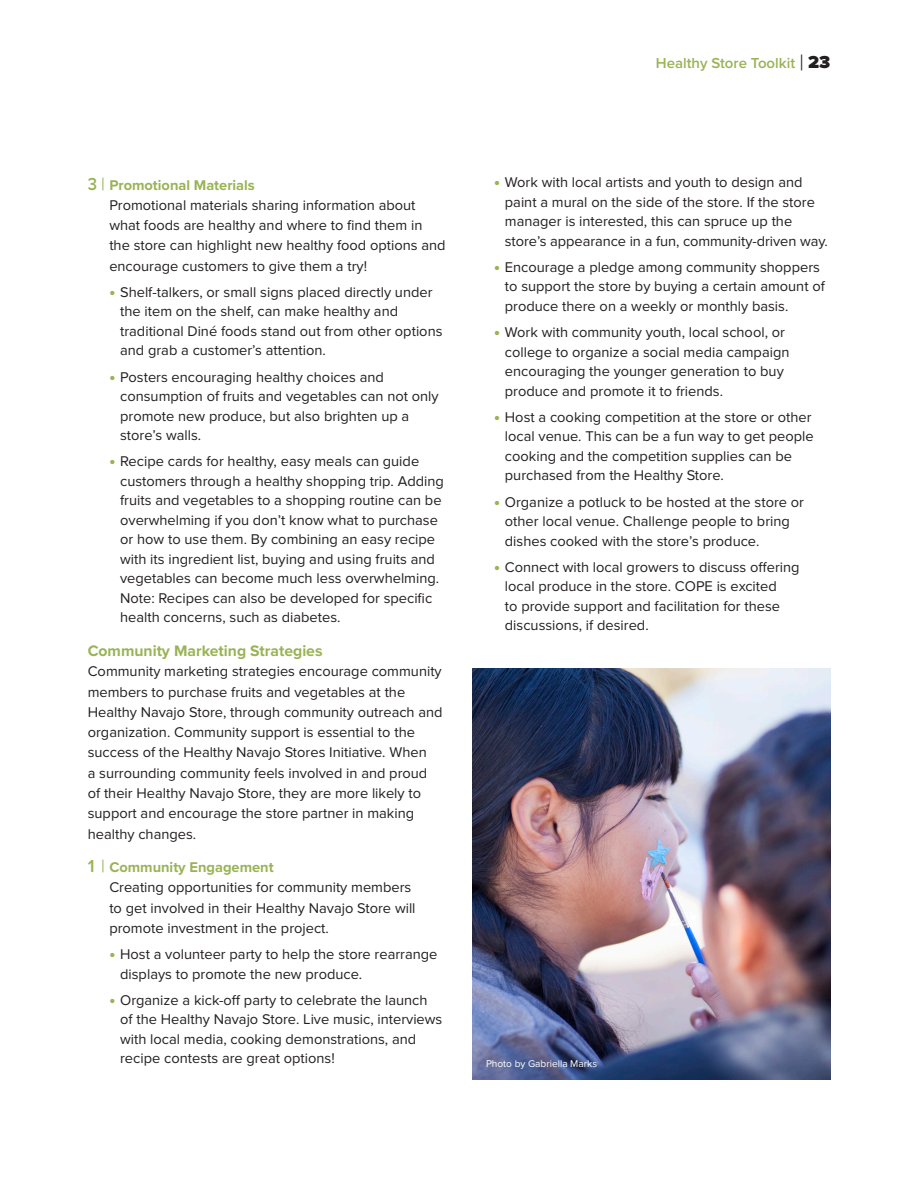
<style>
.page{position:relative;width:918px;height:1188px;background:#fff}
.page>*{position:absolute;margin:0;border:0;box-sizing:border-box;transform-origin:0 0}
.t1{font:700 15.75px "Proxima Nova";color:#99b355}
.t2{font:600 15px "Proxima Nova";color:#99b355}
.t3{font:14.7px/19.5px "Proxima Nova";color:#231f20}
.t4{font:10.2px "Proxima Nova";color:#fff}
.s1{font-weight:400;font-size:22.5px;color:#231f20}
.s2{font-weight:900;font-size:18px;color:#231f20}
.s3{font-weight:600;font-size:18px;color:#99b355}
.s4{font-size:18px;color:#99b355}
.s5{font-weight:700;color:#99b355}
.s6{font-weight:900;font-size:16.5px;color:#99b355}
</style>
<div class="page">
<img style="left:472px;top:668px;width:358px;height:412px">
<p class="t2" style="left:656px;top:54px;width:176px">Healthy Store Toolkit <span class="s1">|</span> <span class="s2">23</span></p>
<p class="t3" style="left:109px;top:175px;width:338px;line-height:20.2px;text-indent:-22px"><span class="s3">3</span> <span class="s4">|</span> <span class="s5">Promotional Materials<br></span>Promotional materials sharing information about what foods are healthy and where to find them in the store can highlight new healthy food options and encourage customers to give them a try!</p>
<p class="t3" style="left:120px;top:283px;width:324px;text-indent:-11px"><span class="s6">•</span> Shelf-talkers, or small signs placed directly under the item on the shelf, can make healthy and traditional Diné foods stand out from other options and grab a customer’s attention.</p>
<p class="t3" style="left:120px;top:368px;width:320px;text-indent:-11px"><span class="s6">•</span> Posters encouraging healthy choices and consumption of fruits and vegetables can not only promote new produce, but also brighten up a store’s walls.</p>
<p class="t3" style="left:120px;top:452px;width:325px;text-indent:-11px"><span class="s6">•</span> Recipe cards for healthy, easy meals can guide customers through a healthy shopping trip. Adding fruits and vegetables to a shopping routine can be overwhelming if you don’t know what to purchase or how to use them. By combining an easy recipe with its ingredient list, buying and using fruits and vegetables can become much less overwhelming.<br>Note: Recipes can also be developed for specific health concerns, such as diabetes.</p>
<p class="t1" style="left:88px;top:642px;width:236px">Community Marketing Strategies</p>
<p class="t3" style="left:88px;top:662px;width:356px;line-height:20.2px">Community marketing strategies encourage community members to purchase fruits and vegetables at the Healthy Navajo Store, through community outreach and organization. Community support is essential to the success of the Healthy Navajo Stores Initiative. When<br>a surrounding community feels involved in and proud of their Healthy Navajo Store, they are more likely to support and encourage the store partner in making healthy changes.</p>
<p class="t3" style="left:109px;top:858px;width:308px;line-height:20.2px;text-indent:-22px"><span class="s3">1</span> <span class="s4">|</span> <span class="s5">Community Engagement<br></span>Creating opportunities for community members to get involved in their Healthy Navajo Store will promote investment in the project.</p>
<p class="t3" style="left:120px;top:945px;width:319px;text-indent:-11px"><span class="s6">•</span> Host a volunteer party to help the store rearrange displays to promote the new produce.</p>
<p class="t3" style="left:120px;top:991px;width:324px;text-indent:-11px"><span class="s6">•</span> Organize a kick-off party to celebrate the launch of the Healthy Navajo Store. Live music, interviews with local media, cooking demonstrations, and recipe contests are great options!</p>
<p class="t3" style="left:505px;top:173px;width:325px;text-indent:-11px"><span class="s6">•</span> Work with local artists and youth to design and paint a mural on the side of the store. If the store manager is interested, this can spruce up the store’s appearance in a fun, community-driven way.</p>
<p class="t3" style="left:505px;top:258px;width:322px;text-indent:-11px"><span class="s6">•</span> Encourage a pledge among community shoppers to support the store by buying a certain amount of produce there on a weekly or monthly basis.</p>
<p class="t3" style="left:505px;top:323px;width:286px;text-indent:-11px"><span class="s6">•</span> Work with community youth, local school, or college to organize a social media campaign encouraging the younger generation to buy produce and promote it to friends.</p>
<p class="t3" style="left:505px;top:408px;width:310px;text-indent:-11px"><span class="s6">•</span> Host a cooking competition at the store or other local venue. This can be a fun way to get people cooking and the competition supplies can be purchased from the Healthy Store.</p>
<p class="t3" style="left:505px;top:492px;width:301px;text-indent:-11px"><span class="s6">•</span> Organize a potluck to be hosted at the store or other local venue. Challenge people to bring dishes cooked with the store’s produce.</p>
<p class="t3" style="left:505px;top:558px;width:296px;text-indent:-11px"><span class="s6">•</span> Connect with local growers to discuss offering local produce in the store. COPE is excited<br>to provide support and facilitation for these discussions, if desired.</p>
<p class="t4" style="left:486px;top:1057px;width:113px">Photo by Gabriella Marks</p>
</div>
